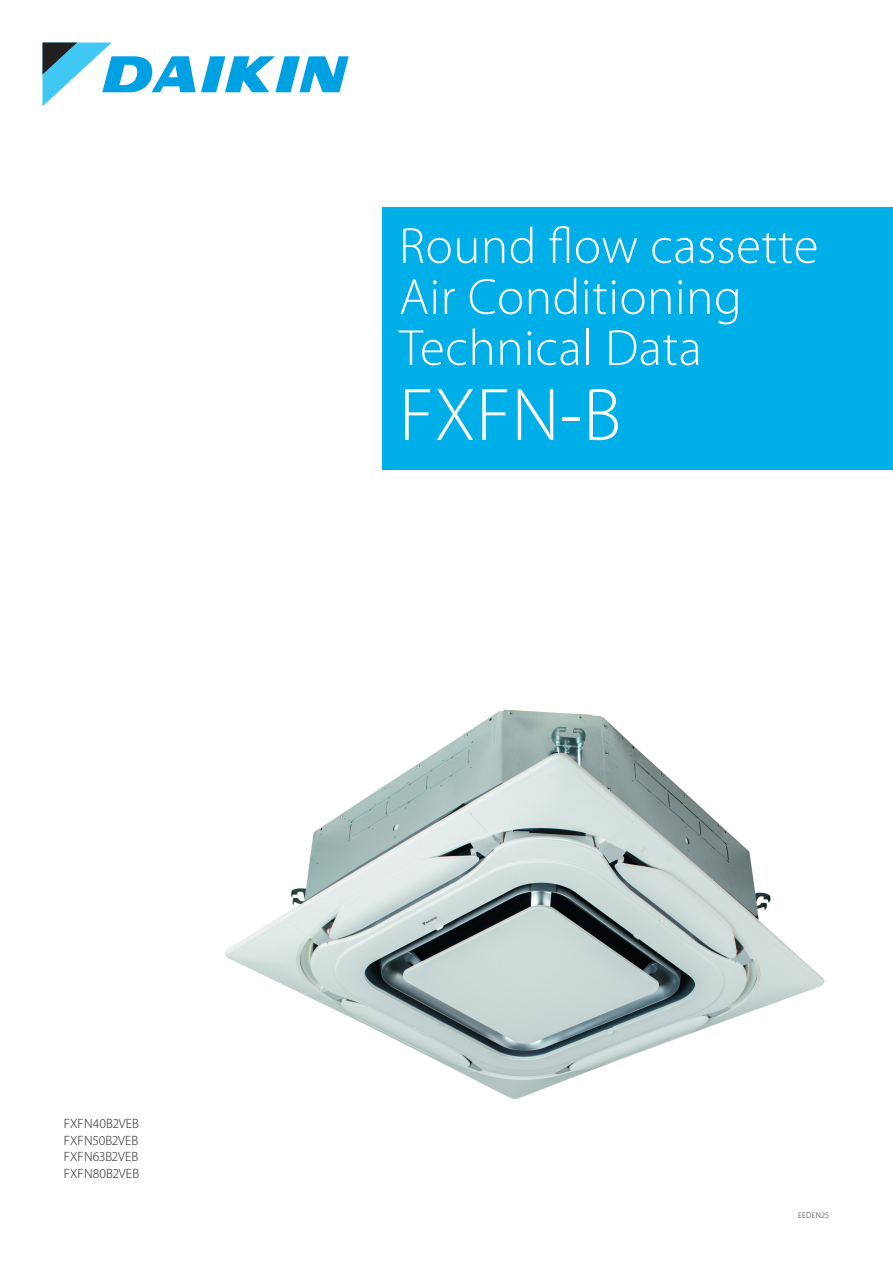
<style>
.page{position:relative;width:893px;height:1263px;background:#fff}
.page>*{position:absolute;margin:0;border:0;box-sizing:border-box;transform-origin:0 0}
.Frontcover_-_title_b{font:300 75px "Myriad Pro";color:#fff}
.Frontcover_-_title_b-2{font:300 51px/51px "Myriad Pro";letter-spacing:.01em;color:#fff}
.Frontcover_-_text_bo{font:300 13.5px "Myriad Pro";letter-spacing:.01em;color:#231f20}
.reference_right{font:300 8.25px "Myriad Pro";letter-spacing:.02em;color:#231f20}
</style>
<div class="page">
<div style="left:382px;top:208px;width:511px;height:262px;background:#00aee8"></div>
<svg style="left:43px;top:43px;width:306px;height:63px"></svg>
<img style="left:225px;top:709px;width:600px;height:390px">
<p class="Frontcover_-_title_b-2" style="left:399px;top:221px;width:421px">Round flow cassette</p>
<p class="Frontcover_-_title_b-2" style="left:399px;top:272px;width:344px">Air Conditioning<br>Technical Data</p>
<p class="Frontcover_-_title_b" style="left:399px;top:374px;width:224px">FXFN-B</p>
<p class="Frontcover_-_text_bo" style="left:64px;top:1116px;width:77px">FXFN40B2VEB</p>
<p class="Frontcover_-_text_bo" style="left:64px;top:1133px;width:76px">FXFN50B2VEB</p>
<p class="Frontcover_-_text_bo" style="left:64px;top:1149px;width:76px">FXFN63B2VEB</p>
<p class="Frontcover_-_text_bo" style="left:64px;top:1166px;width:77px">FXFN80B2VEB</p>
<p class="reference_right" style="left:798px;top:1211px;width:32px">EEDEN25</p>
</div>
